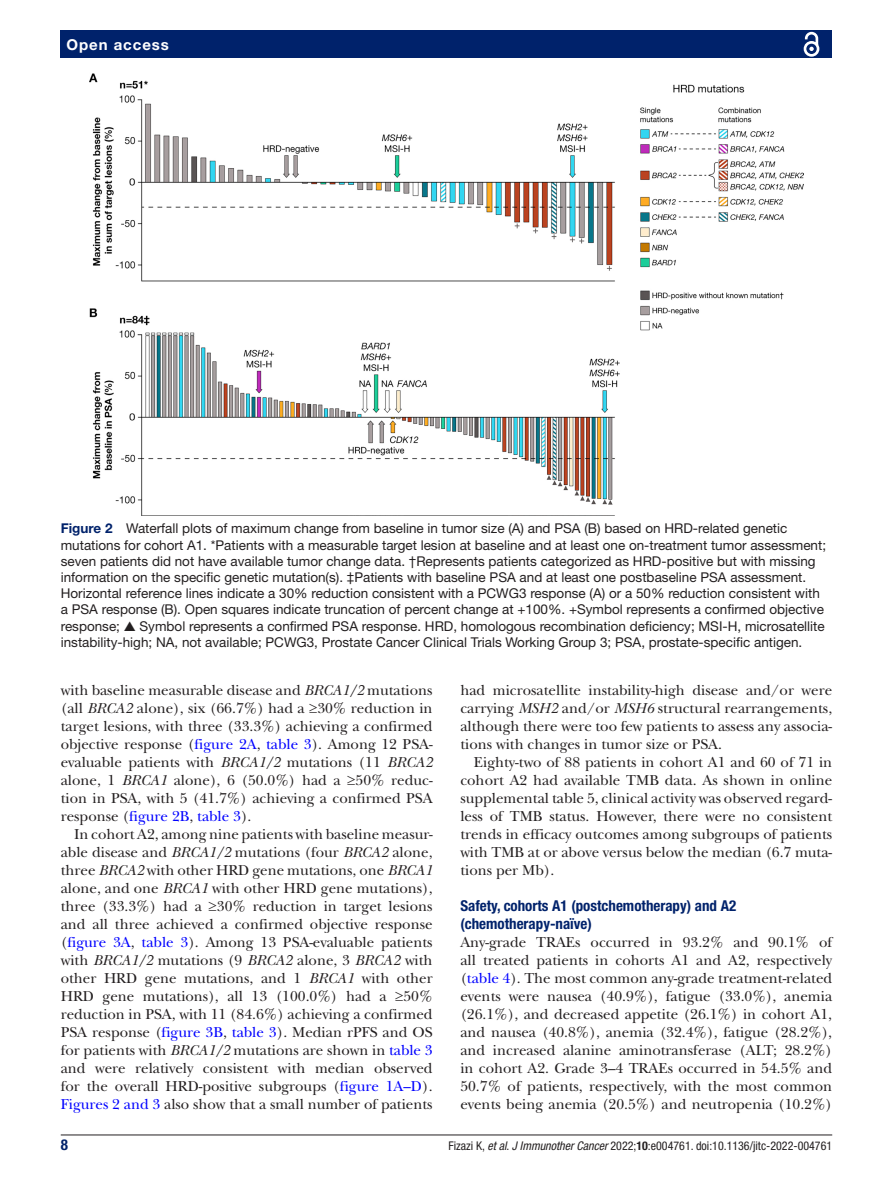
<style>
.page{position:relative;width:893px;height:1191px;background:#fff}
.page>*{position:absolute;margin:0;border:0;box-sizing:border-box;transform-origin:0 0}
.t1{font:15px/18px "New Baskerville";color:#231f20;text-align:justify}
.t2{font:700 condensed 15px/18px "Helvetica Neue LT Std";color:#00226b}
.t3{font:700 15px "Helvetica Neue LT Std";letter-spacing:.065em;color:#fff}
.t4{font:13.5px/16.2px "Helvetica Neue LT Std";color:#231f20}
.t5{font:condensed 12px "Helvetica Neue LT Std";color:#231f20}
.s1{font-weight:700;color:#00226b}
.s2{font-style:italic}
.s3{color:#00f}
.s4{font-weight:700}
</style>
<div class="page">
<hr style="left:61px;top:1134px;width:771px;height:1px;background:#231f20">
<div style="left:61px;top:31px;width:771px;height:27px;background:#00226b"></div>
<svg style="left:803px;top:31px;width:17px;height:26px"></svg>
<img style="left:90px;top:73px;width:713px;height:442px">
<p class="t3" style="left:66px;top:35px;width:104px">Open access</p>
<p class="t4" style="left:61px;top:520px;width:767px"><span class="s1">Figure 2</span> Waterfall plots of maximum change from baseline in tumor size (A) and PSA (B) based on HRD-related genetic mutations for cohort A1. *Patients with a measurable target lesion at baseline and at least one on-treatment tumor assessment; seven patients did not have available tumor change data. †Represents patients categorized as HRD-positive but with missing information on the specific genetic mutation(s). ‡Patients with baseline PSA and at least one postbaseline PSA assessment.<br>Horizontal reference lines indicate a 30% reduction consistent with a PCWG3 response (A) or a 50% reduction consistent with a PSA response (B). Open squares indicate truncation of percent change at +100%. +Symbol represents a confirmed objective response; ▲ Symbol represents a confirmed PSA response. HRD, homologous recombination deficiency; MSI-H, microsatellite instability-high; NA, not available; PCWG3, Prostate Cancer Clinical Trials Working Group 3; PSA, prostate-specific antigen.</p>
<p class="t1" style="left:61px;top:681px;width:373px">with baseline measurable disease and <span class="s2">BRCA1/2</span> mutations (all <span class="s2">BRCA2</span> alone), six (66.7%) had a ≥30% reduction in target lesions, with three (33.3%) achieving a confirmed objective response (<span class="s3">figure 2A</span>, <span class="s3">table 3</span>). Among 12 PSA&shy;evaluable patients with <span class="s2">BRCA1/2</span> mutations (11 <span class="s2">BRCA2 </span>alone, 1 <span class="s2">BRCA1</span> alone), 6 (50.0%) had a ≥50% reduc&shy;tion in PSA, with 5 (41.7%) achieving a confirmed PSA response (<span class="s3">figure 2B</span>, <span class="s3">table 3</span>).</p>
<p class="t1" style="left:61px;top:825px;width:373px;text-indent:14px">In cohort A2, among nine patients with baseline measur&shy;able disease and <span class="s2">BRCA1/2</span> mutations (four <span class="s2">BRCA2</span> alone, three <span class="s2">BRCA2</span> with other HRD gene mutations, one <span class="s2">BRCA1 </span>alone, and one <span class="s2">BRCA1</span> with other HRD gene mutations), three (33.3%) had a ≥30% reduction in target lesions and all three achieved a confirmed objective response (<span class="s3">figure 3A</span>, <span class="s3">table 3</span>). Among 13 PSA-evaluable patients with <span class="s2">BRCA1/2</span> mutations (9 <span class="s2">BRCA2</span> alone, 3 <span class="s2">BRCA2</span> with other HRD gene mutations, and 1 <span class="s2">BRCA1</span> with other HRD gene mutations), all 13 (100.0%) had a ≥50% reduction in PSA, with 11 (84.6%) achieving a confirmed PSA response (<span class="s3">figure 3B</span>, <span class="s3">table 3</span>). Median rPFS and OS for patients with <span class="s2">BRCA1/2</span> mutations are shown in <span class="s3">table 3 </span>and were relatively consistent with median observed for the overall HRD-positive subgroups (<span class="s3">figure 1A–D</span>).<br><span class="s3">Figures 2 and 3</span> also show that a small number of patients</p>
<p class="t1" style="left:460px;top:681px;width:373px">had microsatellite instability-high disease and/or were carrying <span class="s2">MSH2</span> and/or <span class="s2">MSH6</span> structural rearrangements, although there were too few patients to assess any associa&shy;tions with changes in tumor size or PSA.</p>
<p class="t1" style="left:460px;top:753px;width:373px;text-indent:14px">Eighty-two of 88 patients in cohort A1 and 60 of 71 in cohort A2 had available TMB data. As shown in online supplemental table 5, clinical activity was observed regard&shy;less of TMB status. However, there were no consistent trends in efficacy outcomes among subgroups of patients with TMB at or above versus below the median (6.7 muta&shy;tions per Mb).</p>
<p class="t2" style="left:460px;top:896px;width:277px">Safety, cohorts A1 (postchemotherapy) and A2 (chemotherapy-naïve)</p>
<p class="t1" style="left:460px;top:933px;width:373px">Any-grade TRAEs occurred in 93.2% and 90.1% of all treated patients in cohorts A1 and A2, respectively (<span class="s3">table 4</span>). The most common any-grade treatment-related events were nausea (40.9%), fatigue (33.0%), anemia (26.1%), and decreased appetite (26.1%) in cohort A1, and nausea (40.8%), anemia (32.4%), fatigue (28.2%), and increased alanine aminotransferase (ALT; 28.2%) in cohort A2. Grade 3–4 TRAEs occurred in 54.5% and 50.7% of patients, respectively, with the most common events being anemia (20.5%) and neutropenia (10.2%)</p>
<p class="t2" style="left:61px;top:1135px;width:9px">8</p>
<p class="t5" style="left:449px;top:1138px;width:385px">Fizazi K, <span class="s2">et al</span>. <span class="s2">J Immunother Cancer</span> 2022;<span class="s4">10</span>:e004761. doi:10.1136/jitc-2022-004761</p>
</div>
